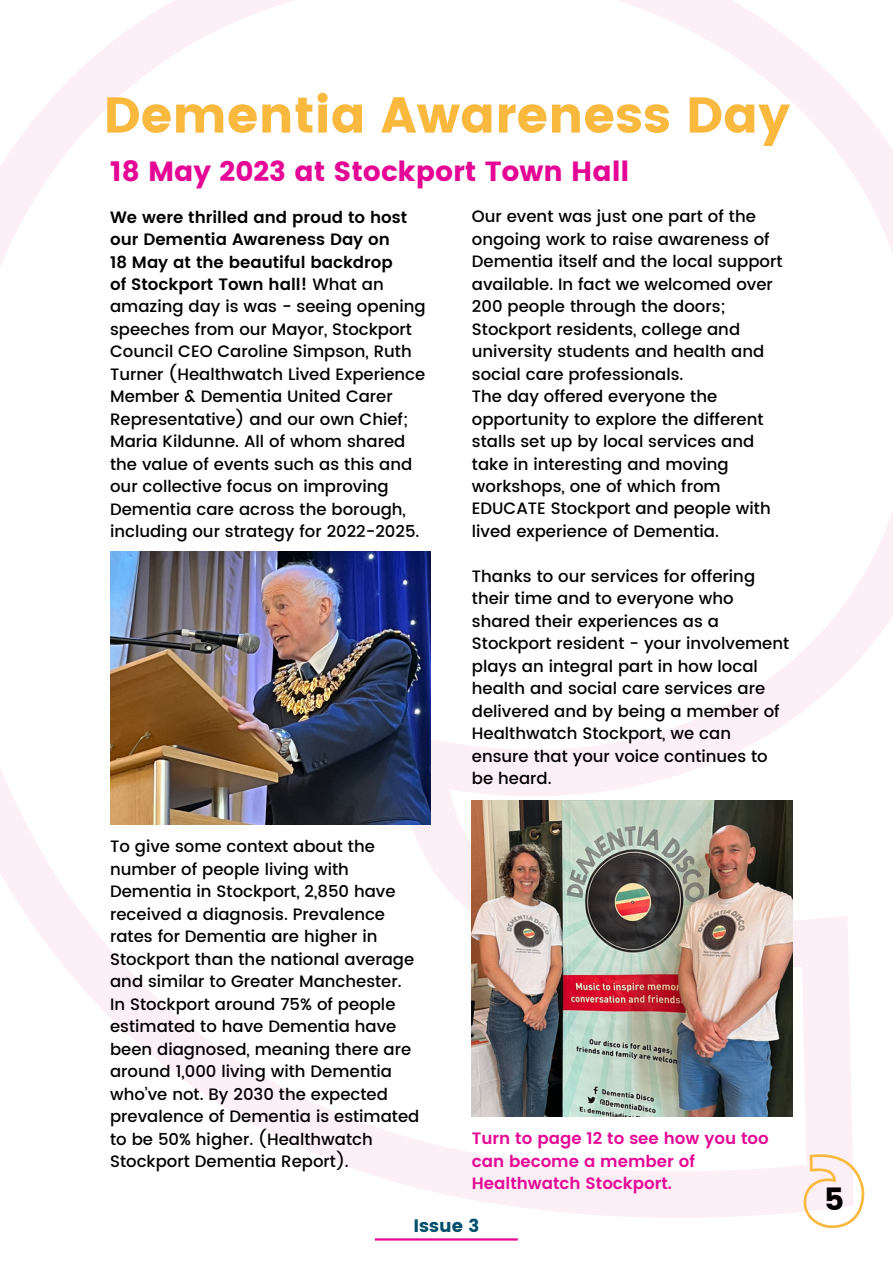
<style>
.page{position:relative;width:893px;height:1264px;background:#fff}
.page>*{position:absolute;margin:0;border:0;box-sizing:border-box;transform-origin:0 0}
.t1{font:50.25px "Poppins";color:#f9b93e}
.t2{font:30.75px "Poppins";color:#000}
.t3{font:27.75px "Poppins";color:#e50695}
.t4{font:18px "Poppins";color:#004f6b}
.t5{font:500 16.5px/22.5px "Poppins";color:#000}
.t6{font:600 16.5px/22.5px "Poppins";color:#000}
.t7{font:600 16.5px/22.5px "Poppins";color:#e50695}
.s1{font-weight:600}
</style>
<div class="page">
<img style="left:0;top:0;width:892px;height:1240px">
<hr style="left:375px;top:1238px;width:142px;height:2px;background:#e50695">
<img style="left:110px;top:551px;width:320px;height:273px">
<img style="left:472px;top:800px;width:320px;height:316px">
<img style="left:803px;top:1153px;width:61px;height:75px">
<p class="t1" style="left:103px;top:86px;width:688px">Dementia Awareness Day</p>
<p class="t3" style="left:110px;top:155px;width:521px">18 May 2023 at Stockport Town Hall</p>
<p class="t6" style="left:110px;top:205px;width:298px">We were thrilled and proud to host our Dementia Awareness Day on</p>
<p class="t6" style="left:110px;top:250px;width:284px">18 May at the beautiful backdrop</p>
<p class="t5" style="left:110px;top:273px;width:317px"><span class="s1">of Stockport Town hall!</span> What an amazing day is was - seeing opening speeches from our Mayor, Stockport Council CEO Caroline Simpson, Ruth Turner (Healthwatch Lived Experience Member &amp; Dementia United Carer Representative) and our own Chief; Maria Kildunne. All of whom shared the value of events such as this and our collective focus on improving Dementia care across the borough, including our strategy for 2022-2025.</p>
<p class="t5" style="left:110px;top:835px;width:305px">To give some context about the number of people living with<br>Dementia in Stockport, 2,850 have received a diagnosis. Prevalence rates for Dementia are higher in<br>Stockport than the national average and similar to Greater Manchester.</p>
<p class="t5" style="left:110px;top:992px;width:311px">In Stockport around 75% of people estimated to have Dementia have been diagnosed, meaning there are around 1,000 living with Dementia who’ve not. By 2030 the expected prevalence of Dementia is estimated to be 50% higher. (Healthwatch<br>Stockport Dementia Report).</p>
<p class="t5" style="left:472px;top:205px;width:312px">Our event was just one part of the ongoing work to raise awareness of Dementia itself and the local support available. In fact we welcomed over 200 people through the doors; Stockport residents, college and university students and health and social care professionals.</p>
<p class="t5" style="left:472px;top:385px;width:300px">The day offered everyone the opportunity to explore the different stalls set up by local services and take in interesting and moving workshops, one of which from<br>EDUCATE Stockport and people with lived experience of Dementia.</p>
<p class="t5" style="left:472px;top:565px;width:319px">Thanks to our services for offering their time and to everyone who shared their experiences as a<br>Stockport resident - your involvement plays an integral part in how local health and social care services are delivered and by being a member of<br>Healthwatch Stockport, we can ensure that your voice continues to be heard.</p>
<p class="t7" style="left:472px;top:1127px;width:298px">Turn to page 12 to see how you too can become a member of<br>Healthwatch Stockport.</p>
<p class="t4" style="left:413px;top:1215px;width:67px">Issue 3</p>
<p class="t2" style="left:824px;top:1181px;width:22px">5</p>
</div>
